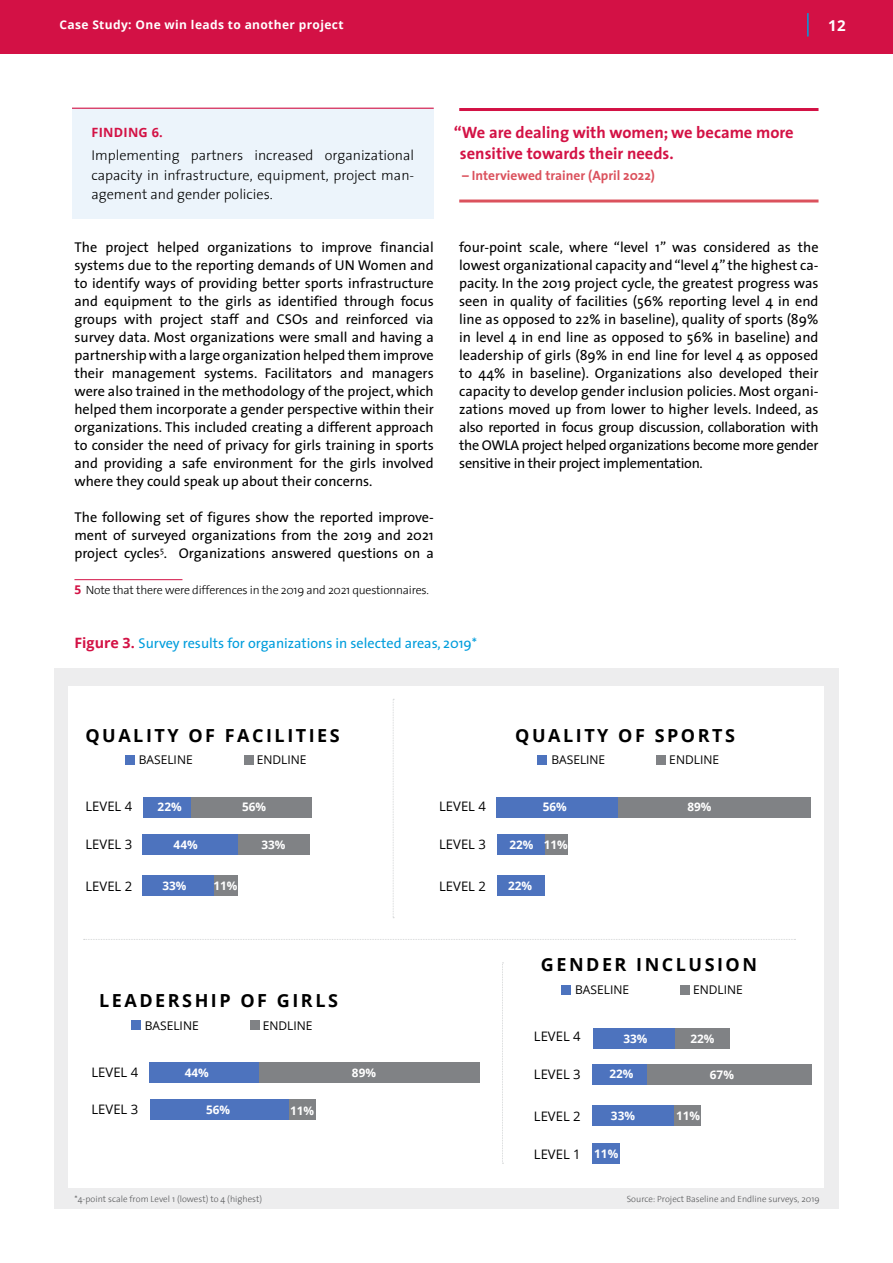
<style>
.page{position:relative;width:893px;height:1263px;background:#fff}
.page>*{position:absolute;margin:0;border:0;box-sizing:border-box;transform-origin:0 0}
.t1{font:700 18px "Open Sans";letter-spacing:.14em;color:#000}
.t2{font:700 16.5px/21px "The Sans";color:#d31245}
.t3{font:700 15px "Open Sans";color:#fff}
.t4{font:14.25px/18px "The Sans";color:#000;text-align:justify}
.t5{font:300 14.25px/19.6px "The Sans";color:#000;text-align:justify}
.t6{font:14.25px "The Sans";color:#009ddc}
.t7{font:700 13.5px "The Sans";color:#db525d}
.t8{font:13.05px "Open Sans";color:#000}
.t9{font:700 12.75px "Open Sans";letter-spacing:.02em;color:#d31245}
.t10{font:300 12px "The Sans";letter-spacing:-.02em;color:#000}
.t11{font:12px "Open Sans";color:#000}
.t12{font:700 12px "Open Sans";letter-spacing:.03em;color:#fff}
.t13{font:700 11.85px "Open Sans";color:#fff}
.t14{font:300 9px "The Sans";color:#58595b}
.s1{font-family:"Open Sans";font-weight:700;color:#d31245}
</style>
<div class="page">
<div style="left:0;top:0;width:893px;height:54px;background:#d31145"></div>
<hr style="left:807px;top:13px;width:2px;height:24px;background:#009ddc">
<hr style="left:74px;top:579px;width:108px;height:1px;background:#d31245">
<div style="left:72px;top:108px;width:362px;height:111px;background:#ecf4fb"></div>
<hr style="left:72px;top:108px;width:362px;height:1px;background:#d31245">
<hr style="left:459px;top:108px;width:359px;height:3px;background:#d31245">
<hr style="left:459px;top:200px;width:359px;height:3px;background:#db525d">
<div style="left:54px;top:668px;width:785px;height:541px;background:#ededee"></div>
<div style="left:69px;top:687px;width:755px;height:501px;background:#fff"></div>
<div style="left:259px;top:1062px;width:220px;height:20px;background:#808285"></div>
<div style="left:288px;top:1099px;width:28px;height:20px;background:#808285"></div>
<div style="left:150px;top:1099px;width:139px;height:20px;background:#4d73be"></div>
<div style="left:150px;top:1062px;width:109px;height:20px;background:#4d73be"></div>
<div style="left:131px;top:1020px;width:9px;height:10px;background:#4d73be"></div>
<div style="left:250px;top:1020px;width:9px;height:10px;background:#808285"></div>
<div style="left:238px;top:835px;width:71px;height:20px;background:#808285"></div>
<div style="left:142px;top:835px;width:96px;height:20px;background:#4d73be"></div>
<div style="left:125px;top:755px;width:9px;height:9px;background:#4d73be"></div>
<div style="left:244px;top:755px;width:9px;height:9px;background:#808285"></div>
<div style="left:190px;top:798px;width:121px;height:20px;background:#808285"></div>
<div style="left:214px;top:875px;width:24px;height:21px;background:#808285"></div>
<div style="left:144px;top:798px;width:47px;height:20px;background:#4d73be"></div>
<div style="left:142px;top:875px;width:72px;height:21px;background:#4d73be"></div>
<div style="left:675px;top:1028px;width:54px;height:20px;background:#808285"></div>
<div style="left:646px;top:1064px;width:166px;height:20px;background:#808285"></div>
<div style="left:674px;top:1105px;width:27px;height:20px;background:#808285"></div>
<div style="left:593px;top:1028px;width:82px;height:20px;background:#4d73be"></div>
<div style="left:592px;top:1064px;width:54px;height:20px;background:#4d73be"></div>
<div style="left:592px;top:1105px;width:82px;height:20px;background:#4d73be"></div>
<div style="left:592px;top:1143px;width:27px;height:20px;background:#4d73be"></div>
<div style="left:561px;top:985px;width:9px;height:9px;background:#4d73be"></div>
<div style="left:680px;top:985px;width:10px;height:9px;background:#808285"></div>
<div style="left:618px;top:797px;width:192px;height:20px;background:#808285"></div>
<div style="left:544px;top:834px;width:24px;height:20px;background:#808285"></div>
<div style="left:497px;top:797px;width:121px;height:20px;background:#4d73be"></div>
<div style="left:497px;top:834px;width:47px;height:20px;background:#4d73be"></div>
<div style="left:497px;top:875px;width:47px;height:21px;background:#4d73be"></div>
<div style="left:537px;top:755px;width:10px;height:9px;background:#4d73be"></div>
<div style="left:657px;top:755px;width:9px;height:9px;background:#808285"></div>
<svg style="left:393px;top:699px;width:1px;height:219px"></svg>
<svg style="left:502px;top:962px;width:1px;height:202px"></svg>
<svg style="left:84px;top:939px;width:711px;height:1px"></svg>
<p class="t12" style="left:59px;top:17px;width:286px">Case Study: One win leads to another project</p>
<p class="t3" style="left:828px;top:15px;width:19px">12</p>
<p class="t9" style="left:92px;top:124px;width:73px">FINDING 6.</p>
<p class="t5" style="left:92px;top:145px;width:324px">Implementing partners increased organizational capacity in infrastructure, equipment, project man&shy;agement and gender policies.</p>
<p class="t4" style="left:74px;top:238px;width:361px">The project helped organizations to improve financial systems due to the reporting demands of UN Women and to identify ways of providing better sports infrastructure and equipment to the girls as identified through focus groups with project staff and CSOs and reinforced via survey data. Most organizations were small and having a partnership with a large organization helped them improve their management systems. Facilitators and managers were also trained in the methodology of the project, which helped them incorporate a gender perspective within their organizations. This included creating a different approach to consider the need of privacy for girls training in sports and providing a safe environment for the girls involved where they could speak up about their concerns.</p>
<p class="t4" style="left:74px;top:508px;width:361px">The following set of figures show the reported improve&shy;ment of surveyed organizations from the 2019 and 2021 project cycles<sup>5</sup>. Organizations answered questions on a</p>
<p class="t10" style="left:74px;top:580px;width:356px"><span class="s1">5</span> Note that there were differences in the 2019 and 2021 questionnaires.</p>
<p class="t2" style="left:460px;top:122px;width:335px;text-indent:-6px">“We are dealing with women; we became more sensitive towards their needs.</p>
<p class="t7" style="left:462px;top:164px;width:194px">– Interviewed trainer (April 2022)</p>
<p class="t4" style="left:459px;top:238px;width:361px">four-point scale, where “level 1” was considered as the lowest organizational capacity and “level 4” the highest ca&shy;pacity. In the 2019 project cycle, the greatest progress was seen in quality of facilities (56% reporting level 4 in end line as opposed to 22% in baseline), quality of sports (89% in level 4 in end line as opposed to 56% in baseline) and leadership of girls (89% in end line for level 4 as opposed to 44% in baseline). Organizations also developed their capacity to develop gender inclusion policies. Most organi&shy;zations moved up from lower to higher levels. Indeed, as also reported in focus group discussion, collaboration with the OWLA project helped organizations become more gender sensitive in their project implementation.</p>
<p class="t6" style="left:74px;top:631px;width:404px"><span class="s1">Figure 3.</span> Survey results for organizations in selected areas, 2019*</p>
<p class="t1" style="left:85px;top:722px;width:256px">QUALITY OF FACILITIES</p>
<p class="t11" style="left:139px;top:752px;width:55px">BASELINE</p>
<p class="t8" style="left:85px;top:798px;width:48px">LEVEL 4</p>
<p class="t8" style="left:85px;top:835px;width:48px">LEVEL 3</p>
<p class="t8" style="left:85px;top:877px;width:48px">LEVEL 2</p>
<p class="t11" style="left:257px;top:752px;width:51px">ENDLINE</p>
<p class="t13" style="left:158px;top:799px;width:26px">22%</p>
<p class="t13" style="left:242px;top:799px;width:26px">56%</p>
<p class="t13" style="left:174px;top:836px;width:26px">44%</p>
<p class="t13" style="left:163px;top:877px;width:26px">33%</p>
<p class="t13" style="left:261px;top:837px;width:26px">33%</p>
<p class="t13" style="left:213px;top:877px;width:26px">11%</p>
<p class="t1" style="left:99px;top:987px;width:240px">LEADERSHIP OF GIRLS</p>
<p class="t11" style="left:145px;top:1017px;width:55px">BASELINE</p>
<p class="t8" style="left:91px;top:1063px;width:48px">LEVEL 4</p>
<p class="t8" style="left:91px;top:1100px;width:48px">LEVEL 3</p>
<p class="t11" style="left:263px;top:1017px;width:51px">ENDLINE</p>
<p class="t13" style="left:185px;top:1064px;width:26px">44%</p>
<p class="t13" style="left:352px;top:1064px;width:26px">89%</p>
<p class="t13" style="left:206px;top:1101px;width:26px">56%</p>
<p class="t13" style="left:290px;top:1102px;width:26px">11%</p>
<p class="t8" style="left:439px;top:798px;width:48px">LEVEL 4</p>
<p class="t8" style="left:439px;top:835px;width:48px">LEVEL 3</p>
<p class="t8" style="left:439px;top:877px;width:48px">LEVEL 2</p>
<p class="t1" style="left:515px;top:722px;width:221px">QUALITY OF SPORTS</p>
<p class="t11" style="left:551px;top:752px;width:55px">BASELINE</p>
<p class="t11" style="left:669px;top:752px;width:51px">ENDLINE</p>
<p class="t13" style="left:543px;top:799px;width:26px">56%</p>
<p class="t13" style="left:687px;top:799px;width:26px">89%</p>
<p class="t13" style="left:509px;top:836px;width:26px">22%</p>
<p class="t13" style="left:508px;top:877px;width:26px">22%</p>
<p class="t13" style="left:544px;top:837px;width:26px">11%</p>
<p class="t1" style="left:541px;top:952px;width:218px">GENDER INCLUSION</p>
<p class="t11" style="left:575px;top:981px;width:55px">BASELINE</p>
<p class="t8" style="left:534px;top:1027px;width:48px">LEVEL 4</p>
<p class="t8" style="left:534px;top:1065px;width:48px">LEVEL 3</p>
<p class="t8" style="left:534px;top:1107px;width:48px">LEVEL 2</p>
<p class="t8" style="left:534px;top:1145px;width:48px">LEVEL 1</p>
<p class="t11" style="left:693px;top:981px;width:51px">ENDLINE</p>
<p class="t13" style="left:623px;top:1030px;width:26px">33%</p>
<p class="t13" style="left:690px;top:1030px;width:26px">22%</p>
<p class="t13" style="left:609px;top:1065px;width:26px">22%</p>
<p class="t13" style="left:611px;top:1107px;width:26px">33%</p>
<p class="t13" style="left:710px;top:1066px;width:26px">67%</p>
<p class="t13" style="left:676px;top:1107px;width:26px">11%</p>
<p class="t13" style="left:594px;top:1145px;width:26px">11%</p>
<p class="t14" style="left:74px;top:1192px;width:189px">*4-point scale from Level 1 (lowest) to 4 (highest)</p>
<p class="t14" style="left:627px;top:1192px;width:194px">Source: Project Baseline and Endline surveys, 2019</p>
</div>
